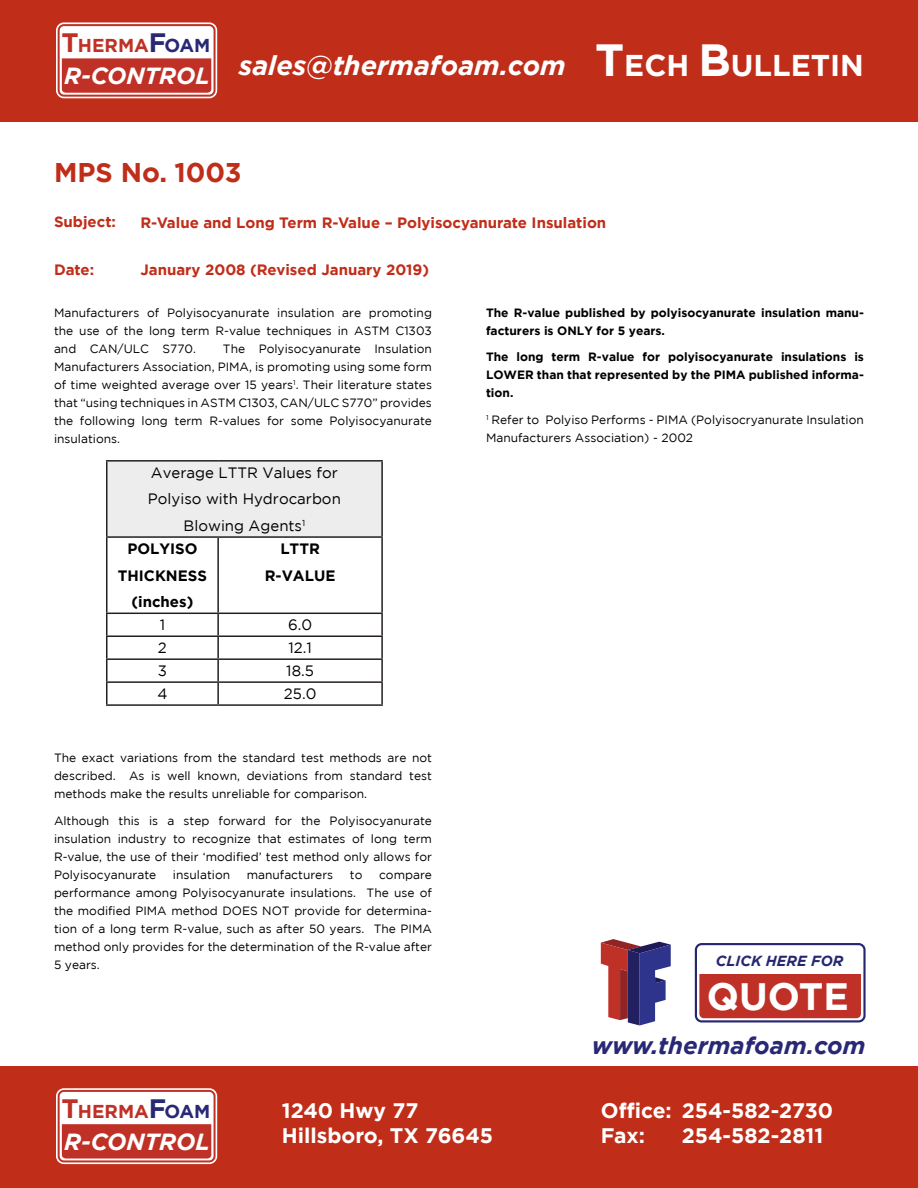
<style>
.page{position:relative;width:918px;height:1188px;background:#fff}
.page>*{position:absolute;margin:0;border:0;box-sizing:border-box;transform-origin:0 0}
.t1{font:700 38.1px "Gotham";color:#fff}
.t2{font:700 30px "Gotham";color:#fff}
.t3{font:italic 700 27px "Gotham";color:#fff}
.Body_Copy{font:700 27px "Gotham";color:#c02d19}
.Body_Subhead{font:italic 700 24px "Gotham";color:#292875}
.t4{font:italic 700 23.25px "Gotham";color:#fff}
.t5{font:700 21px/25.2px "Gotham";color:#fff}
.t6{font:700 18.6px "Gotham";color:#bf3126}
.Technical_Bulletin_H{font:700 15px "Gotham";color:#c02d19}
.Technical_Bulletin_T{font:15px "Gotham";color:#000}
.Technical_Bulletin_B{font:700 15px "Gotham";color:#000}
.Technical_Bulletin_B-2{font:15px "Gotham";color:#000}
.Body_Copy_Justified{font:700 15px "Gotham";color:#c02d19}
.t7{font:italic 700 14.55px "Gotham";color:#262770}
.Technical_Bulletin_B-3{font:12px/18px "Gotham";color:#000;text-align:justify}
.Technical_Bulletin_B-4{font:700 12px/18px "Gotham";color:#000}
.s1{font-size:26.55px}
.s2{font-size:26.55px;color:#292875}
.s3{color:#292875}
.s4{font-size:45px}
</style>
<div class="page">
<div style="left:0;top:0;width:918px;height:122px;background:#c02d19"></div>
<div style="left:56px;top:22px;width:161px;height:76px;border:5px solid #fff;border-radius:5px"></div>
<div style="left:59px;top:25px;width:156px;height:71px;background:#fff;border-radius:5px"></div>
<div style="left:58px;top:24px;width:158px;height:73px;border:2px solid #bf3126;border-radius:5px"></div>
<div style="left:62px;top:58px;width:149px;height:35px;background:#bf3126"></div>
<div style="left:0;top:1066px;width:918px;height:122px;background:#c02d19"></div>
<div style="left:56px;top:1088px;width:161px;height:76px;border:5px solid #fff;border-radius:5px"></div>
<div style="left:59px;top:1091px;width:156px;height:70px;background:#fff;border-radius:5px"></div>
<div style="left:58px;top:1090px;width:158px;height:72px;border:2px solid #bf3126;border-radius:5px"></div>
<div style="left:62px;top:1124px;width:149px;height:35px;background:#bf3126"></div>
<svg style="left:694px;top:943px;width:172px;height:80px"></svg>
<svg style="left:601px;top:939px;width:70px;height:86px"></svg>
<div style="left:107px;top:461px;width:275px;height:76px;background:#ededee"></div>
<hr style="left:106px;top:460px;width:112px;height:2px;background:#231f20">
<hr style="left:106px;top:462px;width:1px;height:74px;background:#231f20">
<hr style="left:218px;top:460px;width:165px;height:2px;background:#231f20">
<hr style="left:381px;top:462px;width:2px;height:74px;background:#231f20">
<hr style="left:106px;top:536px;width:112px;height:2px;background:#231f20">
<hr style="left:106px;top:538px;width:1px;height:75px;background:#231f20">
<hr style="left:218px;top:536px;width:165px;height:2px;background:#231f20">
<hr style="left:217px;top:538px;width:2px;height:75px;background:#231f20">
<hr style="left:381px;top:538px;width:2px;height:75px;background:#231f20">
<hr style="left:106px;top:613px;width:112px;height:1px;background:#231f20">
<hr style="left:218px;top:613px;width:165px;height:1px;background:#231f20">
<hr style="left:217px;top:614px;width:2px;height:21px;background:#231f20">
<hr style="left:381px;top:614px;width:2px;height:21px;background:#231f20">
<hr style="left:106px;top:635px;width:112px;height:2px;background:#231f20">
<hr style="left:218px;top:635px;width:165px;height:2px;background:#231f20">
<hr style="left:217px;top:637px;width:2px;height:21px;background:#231f20">
<hr style="left:381px;top:637px;width:2px;height:21px;background:#231f20">
<hr style="left:106px;top:658px;width:112px;height:2px;background:#231f20">
<hr style="left:218px;top:658px;width:165px;height:2px;background:#231f20">
<hr style="left:217px;top:660px;width:2px;height:21px;background:#231f20">
<hr style="left:381px;top:660px;width:2px;height:21px;background:#231f20">
<hr style="left:106px;top:681px;width:112px;height:2px;background:#231f20">
<svg style="left:106px;top:614px;width:1px;height:90px"></svg>
<hr style="left:218px;top:681px;width:165px;height:2px;background:#231f20">
<hr style="left:217px;top:683px;width:2px;height:21px;background:#231f20">
<hr style="left:381px;top:683px;width:2px;height:21px;background:#231f20">
<hr style="left:106px;top:704px;width:112px;height:2px;background:#231f20">
<hr style="left:218px;top:704px;width:165px;height:2px;background:#231f20">
<p class="t6" style="left:61px;top:35px;width:150px"><span class="s1">T</span>HERMA<span class="s2">F</span><span class="s3">OAM</span></p>
<p class="t4" style="left:64px;top:62px;width:147px">R-CONTROL</p>
<p class="t3" style="left:239px;top:50px;width:329px">sales@thermafoam.com</p>
<p class="Body_Copy" style="left:54px;top:157px;width:189px">MPS No. 1003</p>
<p class="t2" style="left:595px;top:48px;width:270px"><span class="s4">T</span>ECH <span class="s4">B</span>ULLETIN</p>
<p class="Body_Copy_Justified" style="left:54px;top:213px;width:64px">Subject:</p>
<p class="Body_Copy_Justified" style="left:54px;top:261px;width:42px">Date:</p>
<p class="Technical_Bulletin_H" style="left:140px;top:214px;width:467px">R-Value and Long Term R-Value – Polyisocyanurate Insulation</p>
<p class="Technical_Bulletin_H" style="left:140px;top:261px;width:290px">January 2008 (Revised January 2019)</p>
<p class="Technical_Bulletin_B-3" style="left:54px;top:303px;width:380px">Manufacturers of Polyisocyanurate insulation are promoting the use of the long term R-value techniques in ASTM C1303 and CAN/ULC S770.</p>
<p class="Technical_Bulletin_B-3" style="left:54px;top:339px;width:380px;text-indent:169px">The Polyisocyanurate Insulation Manufacturers Association, PIMA, is promoting using some form of time weighted average over 15 years<sup>1</sup>. Their literature states that “using techniques in ASTM C1303, CAN/ULC S770” provides the following long term R-values for some Polyisocyanurate insulations.</p>
<p class="Technical_Bulletin_T" style="left:151px;top:464px;width:188px">Average LTTR Values for</p>
<p class="Technical_Bulletin_T" style="left:148px;top:491px;width:194px">Polyiso with Hydrocarbon</p>
<p class="Technical_Bulletin_T" style="left:184px;top:517px;width:123px">Blowing Agents<sup>1</sup></p>
<p class="Technical_Bulletin_B" style="left:127px;top:540px;width:72px">POLYISO</p>
<p class="Technical_Bulletin_B" style="left:118px;top:567px;width:91px">THICKNESS</p>
<p class="Technical_Bulletin_B" style="left:132px;top:593px;width:63px">(inches)</p>
<p class="Technical_Bulletin_B" style="left:280px;top:540px;width:41px">LTTR</p>
<p class="Technical_Bulletin_B" style="left:265px;top:567px;width:72px">R-VALUE</p>
<p class="Technical_Bulletin_B-2" style="left:160px;top:617px;width:7px">1</p>
<p class="Technical_Bulletin_B-2" style="left:288px;top:617px;width:26px">6.0</p>
<p class="Technical_Bulletin_B-2" style="left:158px;top:640px;width:10px">2</p>
<p class="Technical_Bulletin_B-2" style="left:288px;top:640px;width:25px">12.1</p>
<p class="Technical_Bulletin_B-2" style="left:158px;top:663px;width:11px">3</p>
<p class="Technical_Bulletin_B-2" style="left:286px;top:663px;width:29px">18.5</p>
<p class="Technical_Bulletin_B-2" style="left:157px;top:685px;width:12px">4</p>
<p class="Technical_Bulletin_B-2" style="left:284px;top:685px;width:34px">25.0</p>
<p class="Technical_Bulletin_B-3" style="left:54px;top:749px;width:380px">The exact variations from the standard test methods are not described. As is well known, deviations from standard test methods make the results unreliable for comparison.</p>
<p class="Technical_Bulletin_B-3" style="left:54px;top:812px;width:379px">Although this is a step forward for the Polyisocyanurate insulation industry to recognize that estimates of long term R-value, the use of their ‘modified’ test method only allows for Polyisocyanurate</p>
<p class="Technical_Bulletin_B-3" style="left:173px;top:866px;width:59px">insulation</p>
<p class="Technical_Bulletin_B-3" style="left:247px;top:866px;width:88px">manufacturers</p>
<p class="Technical_Bulletin_B-3" style="left:350px;top:866px;width:14px">to</p>
<p class="Technical_Bulletin_B-3" style="left:54px;top:866px;width:380px;text-indent:325px">compare performance among Polyisocyanurate insulations. The use of the modified PIMA method DOES NOT provide for determina&shy;tion of a long term R-value, such as after 50 years. The PIMA method only provides for the determination of the R‑value after 5 years.</p>
<p class="Technical_Bulletin_B-4" style="left:486px;top:303px;width:380px">The R-value published by polyisocyanurate insulation manu&shy;facturers is ONLY for 5 years.</p>
<p class="Technical_Bulletin_B-4" style="left:486px;top:348px;width:380px;text-align:justify">The long term R-value for polyisocyanurate insulations is LOWER than that represented by the PIMA published informa&shy;tion.</p>
<p class="Technical_Bulletin_B-3" style="left:486px;top:410px;width:379px"><sup>1</sup> Refer to Polyiso Performs - PIMA (Polyisocryanurate Insulation<br>Manufacturers Association) - 2002</p>
<p class="t7" style="left:716px;top:953px;width:129px">CLICK HERE FOR</p>
<p class="t1" style="left:707px;top:974px;width:144px">QUOTE</p>
<p class="Body_Subhead" style="left:592px;top:1031px;width:275px">www.thermafoam.com</p>
<p class="t6" style="left:61px;top:1101px;width:150px"><span class="s1">T</span>HERMA<span class="s2">F</span><span class="s3">OAM</span></p>
<p class="t4" style="left:64px;top:1128px;width:147px">R-CONTROL</p>
<p class="t5" style="left:282px;top:1097px;width:213px">1240 Hwy 77<br>Hillsboro, TX 76645</p>
<p class="t5" style="left:601px;top:1097px;width:234px">Office: 254-582-2730<br>Fax:</p>
<p class="t5" style="left:682px;top:1123px;width:143px">254-582-2811</p>
</div>
